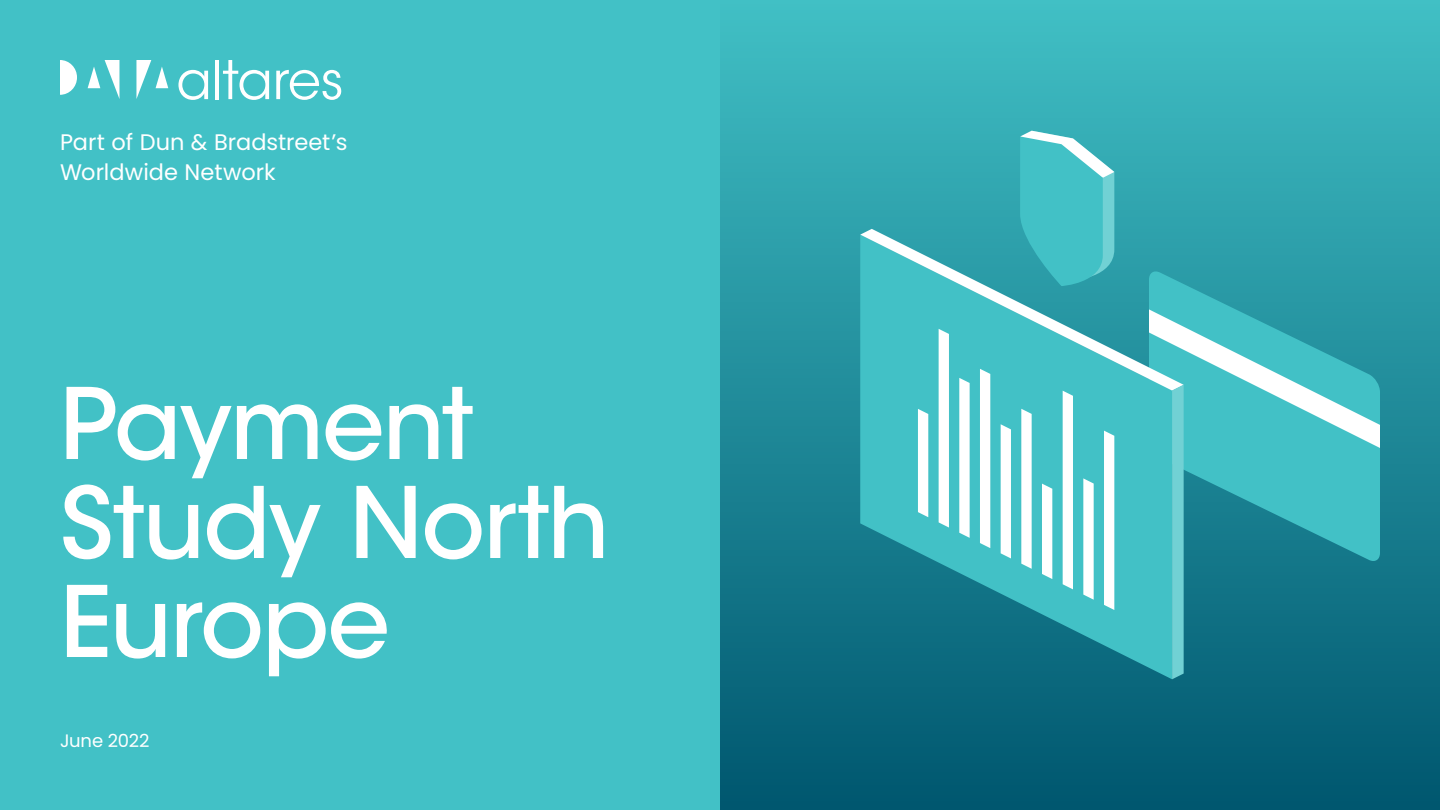
<style>
.page{position:relative;width:1440px;height:810px;background:#42c1c6}
.page>*{position:absolute;margin:0;border:0;box-sizing:border-box;transform-origin:0 0}
.Head_150___168_white{font:500 97.5px/99px "ITC Avant Garde Std";letter-spacing:-.015em;color:#fff}
.Intro_35_50_black{font:22.5px "Poppins";color:#fff}
.Text_24_35{font:18px "Poppins";letter-spacing:-.015em;color:#fff}
</style>
<div class="page">
<svg style="left:88px;top:60px;width:31px;height:38px"></svg>
<svg style="left:136px;top:60px;width:32px;height:39px"></svg>
<svg style="left:60px;top:60px;width:17px;height:35px"></svg>
<svg style="left:178px;top:70px;width:30px;height:30px"></svg>
<hr style="left:215px;top:60px;width:4px;height:39px;background:#fff">
<svg style="left:223px;top:60px;width:46px;height:40px"></svg>
<svg style="left:276px;top:70px;width:65px;height:30px"></svg>
<div style="left:720px;top:0;width:720px;height:810px;background:linear-gradient(to bottom,#41c0c5,#00576f)"></div>
<svg style="left:1184px;top:270px;width:196px;height:39px;background:#2b9da8"></svg>
<svg style="left:860px;top:391px;width:289px;height:288px"></svg>
<svg style="left:860px;top:229px;width:324px;height:162px"></svg>
<svg style="left:1149px;top:309px;width:231px;height:370px"></svg>
<div style="left:1063px;top:391px;width:10px;height:198px;background:#fff"></div>
<svg style="left:918px;top:409px;width:10px;height:108px"></svg>
<div style="left:939px;top:329px;width:10px;height:199px;background:#fff"></div>
<svg style="left:959px;top:378px;width:11px;height:160px;background:#edf9f9"></svg>
<div style="left:980px;top:369px;width:10px;height:179px;background:#fff"></div>
<svg style="left:1001px;top:424px;width:10px;height:134px"></svg>
<svg style="left:1021px;top:409px;width:11px;height:160px;background:#edf9f9"></svg>
<svg style="left:1042px;top:484px;width:10px;height:95px"></svg>
<svg style="left:1083px;top:478px;width:11px;height:122px"></svg>
<div style="left:1104px;top:431px;width:10px;height:179px;background:#fff"></div>
<svg style="left:1020px;top:112px;width:94px;height:195px"></svg>
<p class="Intro_35_50_black" style="left:60px;top:129px;width:289px">Part of Dun &amp; Bradstreet’s</p>
<p class="Intro_35_50_black" style="left:60px;top:159px;width:217px">Worldwide Network</p>
<p class="Head_150___168_white" style="left:60px;top:375px;width:551px">Payment<br>Study North<br>Europe</p>
<p class="Text_24_35" style="left:60px;top:730px;width:91px">June 2022</p>
</div>
